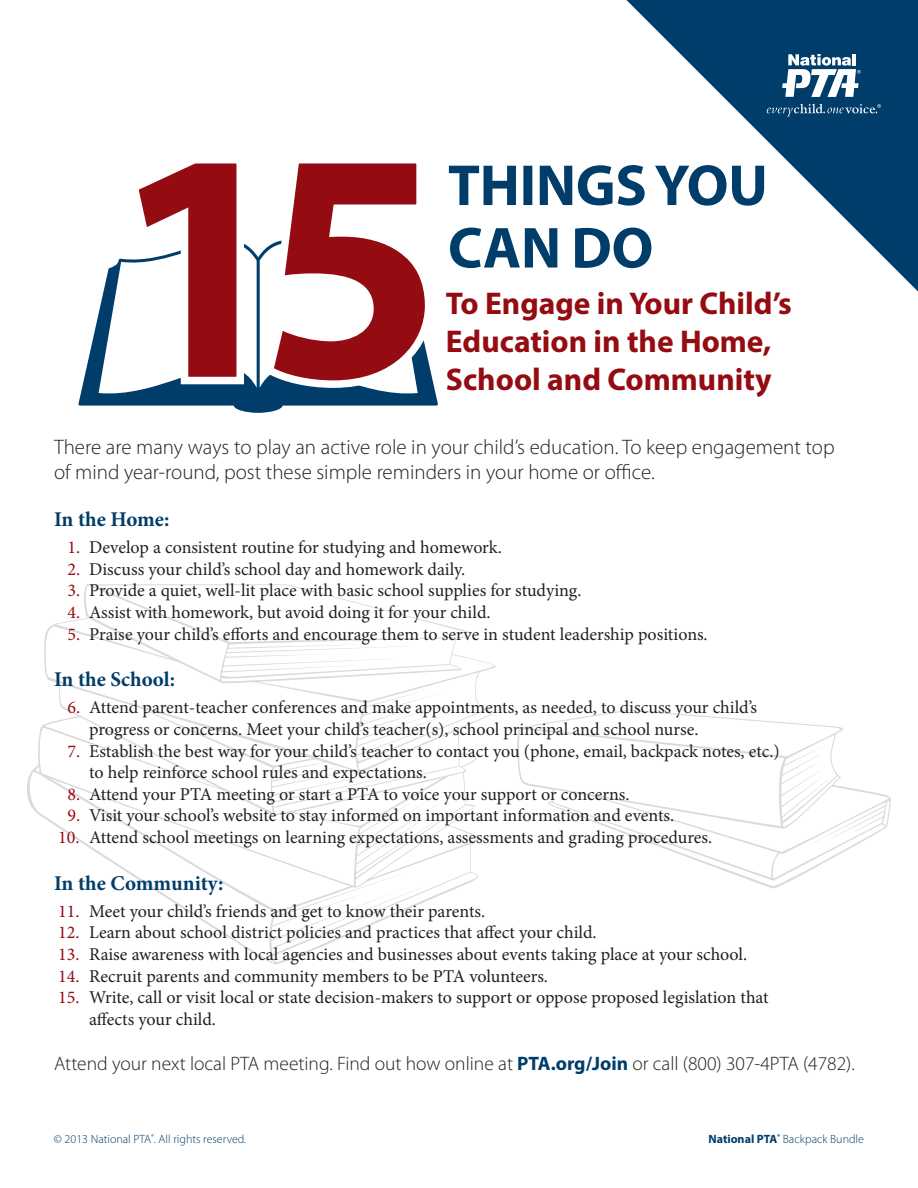
<style>
.page{position:relative;width:918px;height:1188px;background:#fff}
.page>*{position:absolute;margin:0;border:0;box-sizing:border-box;transform-origin:0 0}
.t1{font:700 31.5px/37.8px "Myriad Pro";color:#940c12}
.t2{font:300 21px/25.2px "Myriad Pro";color:#231f20}
.t3{font:700 21px "Minion Pro";color:#003d6a}
.t4{font:300 19.5px "Myriad Pro";color:#231f20}
.t5{font:18px/21.6px "Minion Pro";letter-spacing:-.005em;color:#231f20}
.t6{font:300 12px "Myriad Pro";color:#003d6a}
.s1{color:#940c12}
.s2{font-weight:700;color:#003d6a}
.s3{font-weight:700}
</style>
<div class="page">
<svg style="left:27px;top:584px;width:469px;height:381px"></svg>
<svg style="left:517px;top:710px;width:374px;height:178px"></svg>
<svg style="left:626px;top:0;width:292px;height:292px;fill:#003d6a"></svg>
<svg style="left:79px;top:258px;width:359px;height:155px"></svg>
<svg style="left:450px;top:228px;width:201px;height:40px"></svg>
<svg style="left:449px;top:165px;width:315px;height:41px"></svg>
<svg style="left:124px;top:163px;width:312px;height:229px"></svg>
<svg style="left:767px;top:104px;width:114px;height:12px"></svg>
<svg style="left:782px;top:54px;width:79px;height:43px"></svg>
<hr style="left:852px;top:54px;width:4px;height:11px;background:#fff">
<p class="t1" style="left:446px;top:284px;width:347px">To Engage in Your Child’s<br>Education in the Home,<br>School and Community</p>
<p class="t2" style="left:54px;top:434px;width:782px">There are many ways to play an active role in your child’s education. To keep engagement top of mind year-round, post these simple reminders in your home or office.</p>
<p class="t3" style="left:54px;top:505px;width:117px">In the Home:</p>
<p class="t5" style="left:68px;top:537px;width:436px"><span class="s1">1.</span> Develop a consistent routine for studying and homework.</p>
<p class="t5" style="left:68px;top:558px;width:399px"><span class="s1">2.</span> Discuss your child’s school day and homework daily.</p>
<p class="t5" style="left:68px;top:580px;width:515px"><span class="s1">3.</span> Provide a quiet, well-lit place with basic school supplies for studying.</p>
<p class="t5" style="left:68px;top:602px;width:425px"><span class="s1">4.</span> Assist with homework, but avoid doing it for your child.</p>
<p class="t5" style="left:68px;top:623px;width:642px"><span class="s1">5.</span> Praise your child’s efforts and encourage them to serve in student leadership positions.</p>
<p class="t3" style="left:54px;top:665px;width:123px">In the School:</p>
<p class="t5" style="left:89px;top:697px;width:670px;text-indent:-22px"><span class="s1">6.</span> Attend parent-teacher conferences and make appointments, as needed, to discuss your child’s progress or concerns. Meet your child’s teacher(s), school principal and school nurse.</p>
<p class="t5" style="left:89px;top:740px;width:692px;text-indent:-22px"><span class="s1">7.</span> Establish the best way for your child’s teacher to contact you (phone, email, backpack notes, etc.) to help reinforce school rules and expectations.</p>
<p class="t5" style="left:68px;top:783px;width:564px"><span class="s1">8.</span> Attend your PTA meeting or start a PTA to voice your support or concerns.</p>
<p class="t5" style="left:68px;top:805px;width:608px"><span class="s1">9.</span> Visit your school’s website to stay informed on important information and events.</p>
<p class="t5" style="left:58px;top:827px;width:656px"><span class="s1">10.</span> Attend school meetings on learning expectations, assessments and grading procedures.</p>
<p class="t3" style="left:54px;top:868px;width:171px">In the Community:</p>
<p class="t5" style="left:58px;top:900px;width:429px"><span class="s1">11.</span> Meet your child’s friends and get to know their parents.</p>
<p class="t5" style="left:58px;top:922px;width:540px"><span class="s1">12.</span> Learn about school district policies and practices that affect your child.</p>
<p class="t5" style="left:58px;top:944px;width:691px"><span class="s1">13.</span> Raise awareness with local agencies and businesses about events taking place at your school.</p>
<p class="t5" style="left:58px;top:965px;width:491px"><span class="s1">14.</span> Recruit parents and community members to be PTA volunteers.</p>
<p class="t5" style="left:89px;top:987px;width:681px;text-indent:-31px"><span class="s1">15.</span> Write, call or visit local or state decision-makers to support or oppose proposed legislation that affects your child.</p>
<p class="t4" style="left:54px;top:1052px;width:802px">Attend your next local PTA meeting. Find out how online at <span class="s2">PTA.org/Join</span> or call (800) 307-4PTA (4782).</p>
<p class="t6" style="left:54px;top:1132px;width:194px">© 2013 National PTA<sup>®</sup>. All rights reserved.</p>
<p class="t6" style="left:708px;top:1132px;width:157px"><span class="s3">National PTA</span><sup>®</sup> Backpack Bundle</p>
</div>
